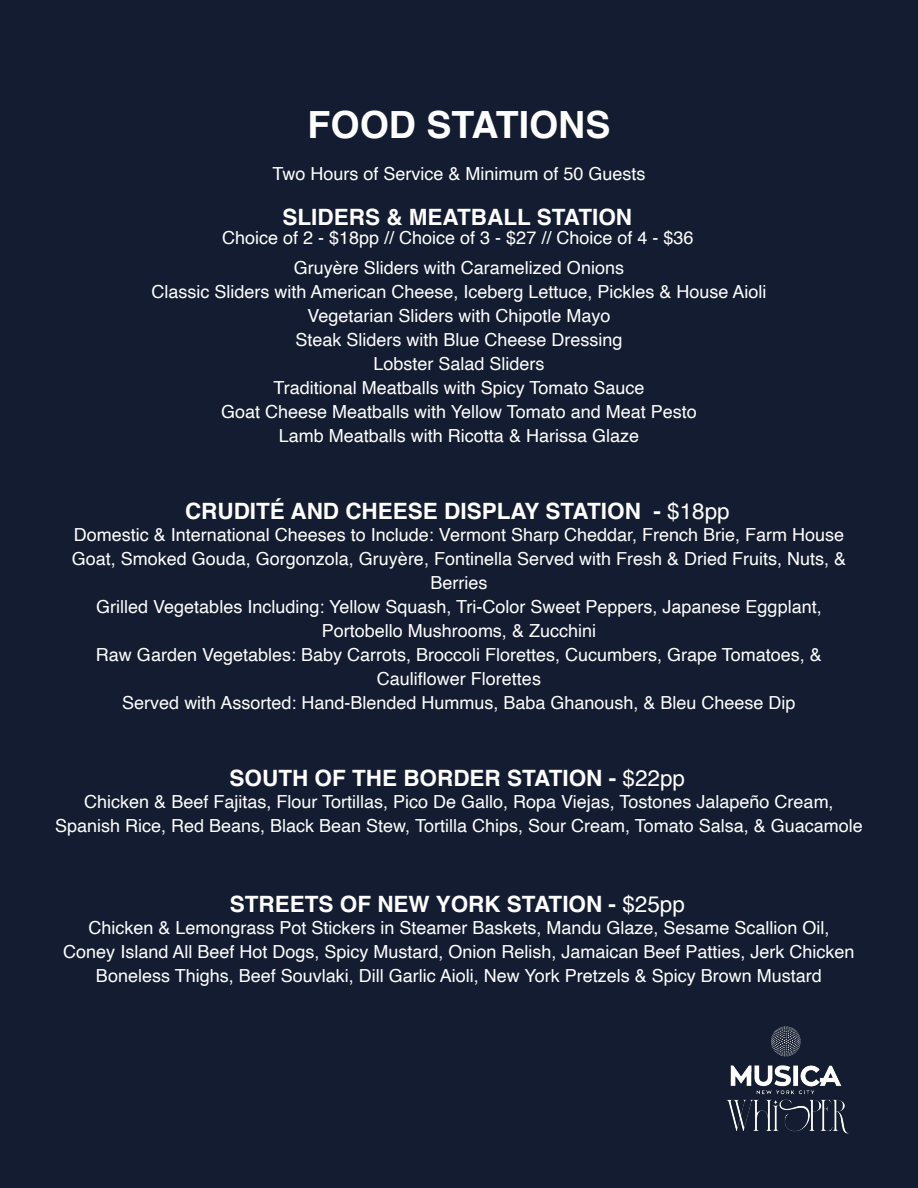
<style>
.page{position:relative;width:918px;height:1188px;background:#131c30}
.page>*{position:absolute;margin:0;border:0;box-sizing:border-box;transform-origin:0 0}
.t1{font:700 37.5px "Helvetica";color:#fff}
.t2{font:700 22.5px "Helvetica";color:#fff}
.t3{font:18px/24px "Helvetica";color:#fff;text-align:center}
.s1{font-weight:400}
</style>
<div class="page">
<img style="left:726px;top:1100px;width:124px;height:34px">
<img style="left:726px;top:1026px;width:116px;height:74px">
<p class="t1" style="left:308px;top:102px;width:304px">FOOD STATIONS</p>
<p class="t3" style="left:272px;top:162px;width:375px">Two Hours of Service &amp; Minimum of 50 Guests</p>
<p class="t2" style="left:283px;top:204px;width:351px">SLIDERS &amp; MEATBALL STATION</p>
<p class="t3" style="left:294px;top:256px;width:332px">Gruyère Sliders with Caramelized Onions</p>
<p class="t3" style="left:151px;top:280px;width:617px">Classic Sliders with American Cheese, Iceberg Lettuce, Pickles &amp; House Aioli</p>
<p class="t3" style="left:307px;top:304px;width:305px">Vegetarian Sliders with Chipotle Mayo</p>
<p class="t3" style="left:295px;top:328px;width:329px">Steak Sliders with Blue Cheese Dressing</p>
<p class="t3" style="left:373px;top:352px;width:173px">Lobster Salad Sliders</p>
<p class="t3" style="left:273px;top:376px;width:373px">Traditional Meatballs with Spicy Tomato Sauce</p>
<p class="t3" style="left:221px;top:400px;width:477px">Goat Cheese Meatballs with Yellow Tomato and Meat Pesto</p>
<p class="t3" style="left:279px;top:424px;width:362px">Lamb Meatballs with Ricotta &amp; Harissa Glaze</p>
<p class="t3" style="left:222px;top:226px;width:473px">Choice of 2 - $18pp // Choice of 3 - $27 // Choice of 4 - $36</p>
<p class="t2" style="left:185px;top:498px;width:546px">CRUDITÉ AND CHEESE DISPLAY STATION - <span class="s1">$18pp</span></p>
<p class="t3" style="left:72px;top:523px;width:776px">Domestic &amp; International Cheeses to Include: Vermont Sharp Cheddar, French Brie, Farm House<br>Goat, Smoked Gouda, Gorgonzola, Gruyère, Fontinella Served with Fresh &amp; Dried Fruits, Nuts, &amp;<br>Berries</p>
<p class="t3" style="left:96px;top:595px;width:727px">Grilled Vegetables Including: Yellow Squash, Tri-Color Sweet Peppers, Japanese Eggplant,<br>Portobello Mushrooms, &amp; Zucchini</p>
<p class="t3" style="left:96px;top:643px;width:728px">Raw Garden Vegetables: Baby Carrots, Broccoli Florettes, Cucumbers, Grape Tomatoes, &amp;<br>Cauliflower Florettes</p>
<p class="t3" style="left:122px;top:691px;width:675px">Served with Assorted: Hand-Blended Hummus, Baba Ghanoush, &amp; Bleu Cheese Dip</p>
<p class="t2" style="left:230px;top:765px;width:457px">SOUTH OF THE BORDER STATION - <span class="s1">$22pp</span></p>
<p class="t3" style="left:55px;top:790px;width:809px">Chicken &amp; Beef Fajitas, Flour Tortillas, Pico De Gallo, Ropa Viejas, Tostones Jalapeño Cream,<br>Spanish Rice, Red Beans, Black Bean Stew, Tortilla Chips, Sour Cream, Tomato Salsa, &amp; Guacamole</p>
<p class="t2" style="left:230px;top:891px;width:457px">STREETS OF NEW YORK STATION - <span class="s1">$25pp</span></p>
<p class="t3" style="left:63px;top:916px;width:793px">Chicken &amp; Lemongrass Pot Stickers in Steamer Baskets, Mandu Glaze, Sesame Scallion Oil,<br>Coney Island All Beef Hot Dogs, Spicy Mustard, Onion Relish, Jamaican Beef Patties, Jerk Chicken<br>Boneless Thighs, Beef Souvlaki, Dill Garlic Aioli, New York Pretzels &amp; Spicy Brown Mustard</p>
</div>
